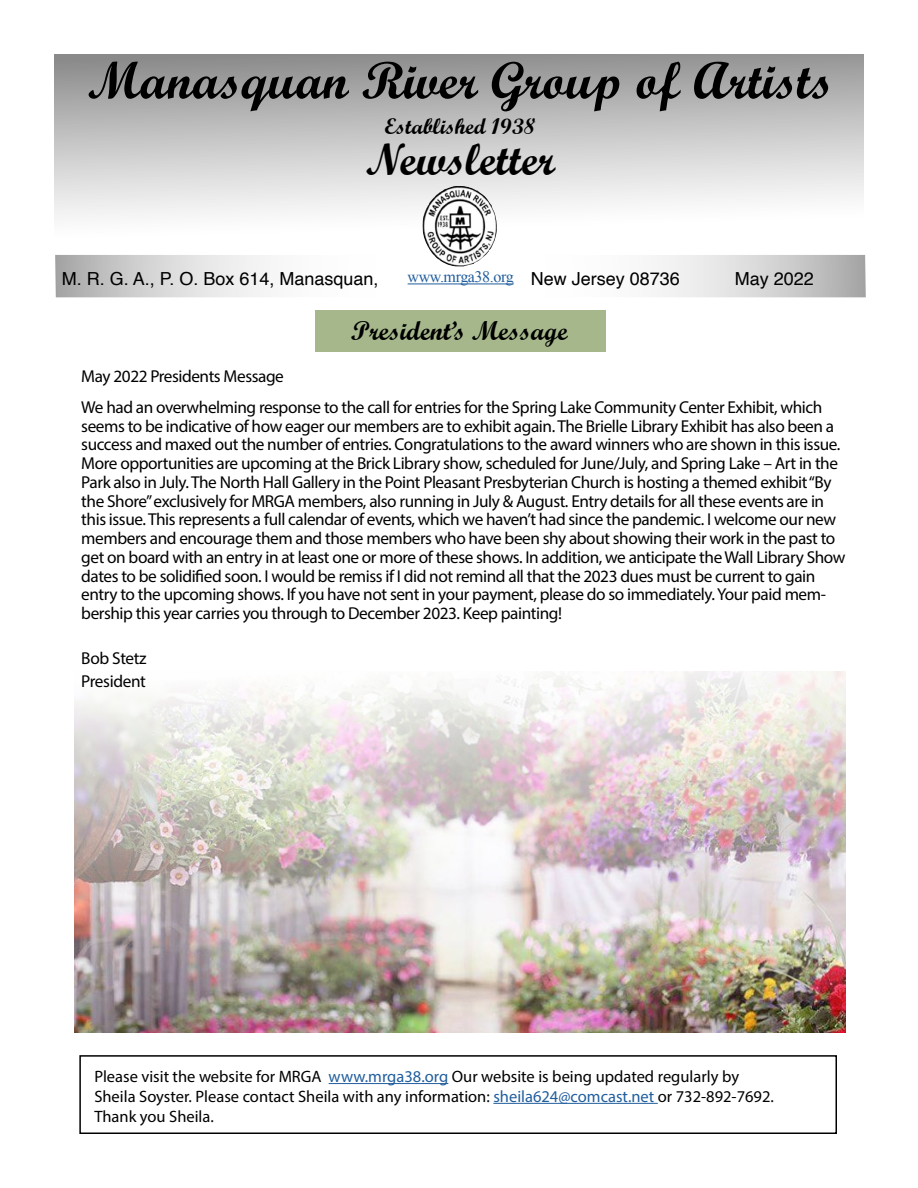
<style>
.page{position:relative;width:918px;height:1188px;background:#fff}
.page>*{position:absolute;margin:0;border:0;box-sizing:border-box;transform-origin:0 0}
.t1{font:52.5px "Wrexham Script";color:#000}
.t2{font:45px "Wrexham Script";color:#000}
.t3{font:27px "Wrexham Script";color:#000}
.t4{font:22.5px "Wrexham Script";color:#000}
.t5{font:18px "Helvetica";color:#000}
.t6{font:17.25px/18.8px "Myriad Pro";letter-spacing:-.025em;color:#000}
.t7{font:16.5px/19.8px "Myriad Pro";color:#000}
.t8{font:16.05px "Times New Roman";letter-spacing:-.025em;color:#215e9e}
.s1{font-size:46.5px}
.s2{color:#215e9e}
</style>
<div class="page">
<div style="left:54px;top:54px;width:810px;height:187px;background:linear-gradient(to bottom,#929292,#fff)"></div>
<div style="left:315px;top:310px;width:291px;height:42px;background:#a6b78c"></div>
<svg style="left:55px;top:255px;width:811px;height:42px"></svg>
<img style="left:421px;top:186px;width:76px;height:80px">
<hr style="left:329px;top:1083px;width:119px;height:1px;background:#215e9e">
<hr style="left:493px;top:1103px;width:165px;height:1px;background:#215e9e">
<div style="left:79px;top:1055px;width:758px;height:79px;border:2px solid #000"></div>
<hr style="left:408px;top:284px;width:106px;height:1px;background:#215e9e">
<img style="left:75px;top:672px;width:771px;height:360px">
<h1 class="t1" style="left:88px;top:48px;width:747px">Manasquan River Group of Artists</h1>
<h3 class="t4" style="left:385px;top:113px;width:153px">Established 1938</h3>
<h2 class="t2" style="left:365px;top:132px;width:192px">Newslette<span class="s1">r</span></h2>
<p class="t5" style="left:62px;top:264px;width:318px">M. R. G. A., P. O. Box 614, Manasquan,</p>
<p class="t5" style="left:531px;top:264px;width:151px">New Jersey 08736</p>
<p class="t5" style="left:735px;top:264px;width:81px">May 2022</p>
<p class="t8" style="left:408px;top:266px;width:108px">www.mrga38.org</p>
<h3 class="t3" style="left:351px;top:314px;width:218px">President’s Message</h3>
<p class="t6" style="left:81px;top:361px;width:743px;line-height:30.8px">May 2022 Presidents Message<br>We had an overwhelming response to the call for entries for the Spring Lake Community Center Exhibit, which</p>
<p class="t6" style="left:81px;top:416px;width:766px">seems to be indicative of how eager our members are to exhibit again. The Brielle Library Exhibit has also been a success and maxed out the number of entries. Congratulations to the award winners who are shown in this issue.<br>More opportunities are upcoming at the Brick Library show, scheduled for June/July, and Spring Lake – Art in the Park also in July. The North Hall Gallery in the Point Pleasant Presbyterian Church is hosting a themed exhibit “By the Shore” exclusively for MRGA members, also running in July &amp; August. Entry details for all these events are in this issue. This represents a full calendar of events, which we haven’t had since the pandemic. I welcome our new members and encourage them and those members who have been shy about showing their work in the past to get on board with an entry in at least one or more of these shows. In addition, we anticipate the Wall Library Show dates to be solidified soon. I would be remiss if I did not remind all that the 2023 dues must be current to gain entry to the upcoming shows. If you have not sent in your payment, please do so immediately. Your paid mem&shy;bership this year carries you through to December 2023. Keep painting!</p>
<p class="t6" style="left:81px;top:647px;width:67px;line-height:22.5px">Bob Stetz<br>President</p>
<p class="t7" style="left:94px;top:1066px;width:681px">Please visit the website for MRGA <span class="s2">www.mrga38.org</span> Our website is being updated regularly by<br>Sheila Soyster. Please contact Sheila with any information: <span class="s2">sheila624@comcast.net</span> or 732-892-7692.<br>Thank you Sheila.</p>
</div>
